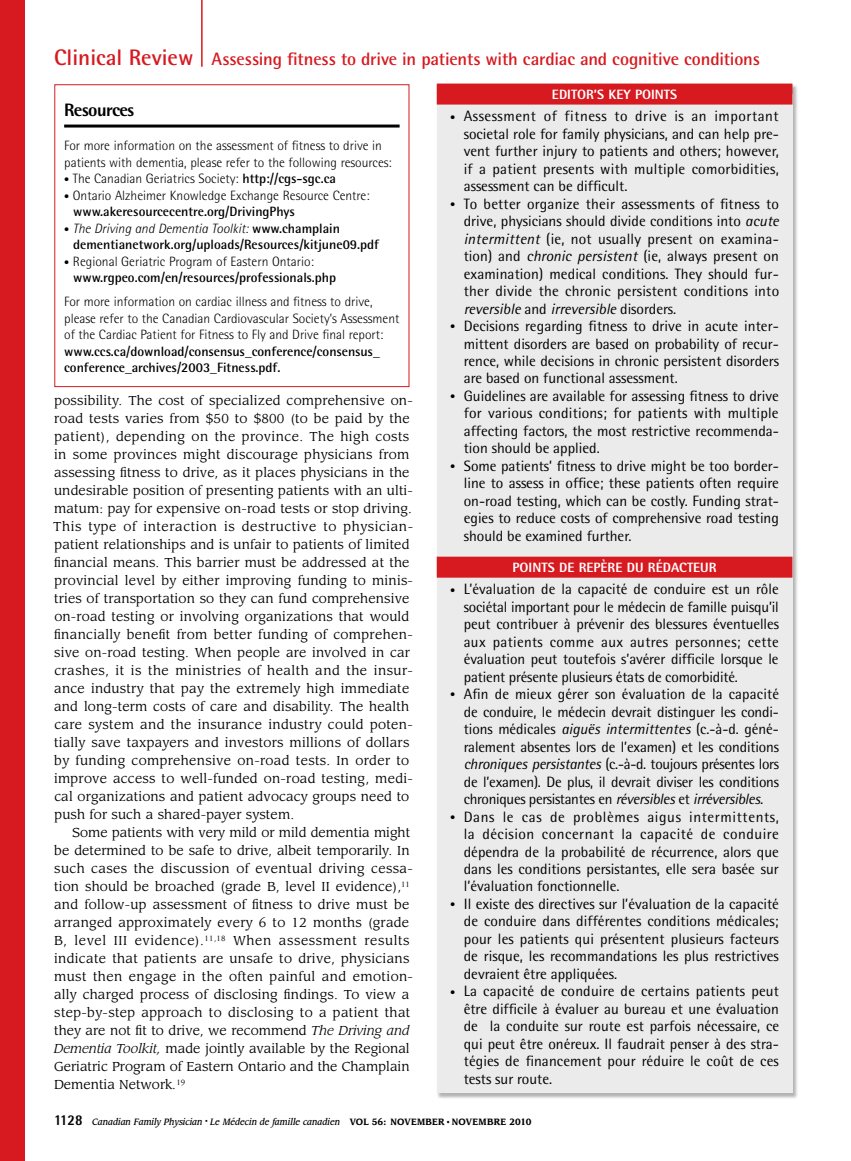
<style>
.page{position:relative;width:851px;height:1161px;background:#fff}
.page>*{position:absolute;margin:0;border:0;box-sizing:border-box;transform-origin:0 0}
.t1{font:700 18px "Rotis Semi Sans Std";letter-spacing:-.01em;color:#d71920}
.t2{font:800 18px "Rotis Semi Sans Std";letter-spacing:-.03em;color:#000}
.t3{font:15px/17.4px "Rotis Semi Sans Std";color:#000;text-align:justify}
.t4{font:300 13.5px/16.5px "Rotis Semi Sans Std";color:#000}
.t5{font:700 13.5px/16.5px "Rotis Semi Sans Std";color:#000}
.t6{font:800 13.5px "Rotis Semi Sans Std";color:#fff}
.t7{font:12.75px/18px "Leawood Std";letter-spacing:.015em;color:#000}
.t8{font:italic 500 9px "Leawood Std";color:#000;scale:.9 1}
.s1{font-size:22.5px}
.s2{font-size:10.5px}
.s3{font-weight:700}
.s4{font-weight:300;font-size:10.5px}
.s5{font-weight:300;font-style:italic}
.s6{font-weight:300}
.s7{font-style:italic}
.s8{font-family:"Rotis Semi Sans Std";font-weight:800;font-style:normal;font-size:15px}
.s9{font-weight:700;font-style:normal}
.s10{font-family:"Times";font-weight:400;font-style:normal}
</style>
<div class="page">
<div style="left:0;top:0;width:24px;height:1161px;background:#d71920"></div>
<hr style="left:201px;top:0;width:1px;height:67px;background:#d71920">
<div style="left:436px;top:83px;width:362px;height:1016px;background:#000;opacity:.3"></div>
<div style="left:436px;top:94px;width:356px;height:1000px;background:#ebebec"></div>
<div style="left:436px;top:84px;width:356px;height:21px;background:#d71920"></div>
<div style="left:436px;top:557px;width:356px;height:21px;background:#d71920"></div>
<hr style="left:64px;top:125px;width:335px;height:3px;background:#000">
<div style="left:54px;top:84px;width:355px;height:303px;border:1px solid #d71920"></div>
<p class="t1" style="left:54px;top:48px;width:707px"><span class="s1">Clinical Review</span> Assessing fitness to drive in patients with cardiac and cognitive conditions</p>
<p class="t2" style="left:64px;top:98px;width:72px">Resources</p>
<p class="t4" style="left:64px;top:137px;width:329px">For more information on the assessment of fitness to drive in patients with dementia, please refer to the following resources:</p>
<p class="t4" style="left:64px;top:170px;width:273px"><span class="s2">•</span> The Canadian Geriatrics Society: <span class="s3">http://cgs-sgc.ca</span></p>
<p class="t4" style="left:73px;top:187px;width:298px;text-indent:-9px"><span class="s2">•</span> Ontario Alzheimer Knowledge Exchange Resource Centre: <span class="s3">www.akeresourcecentre.org/DrivingPhys</span></p>
<p class="t5" style="left:73px;top:220px;width:307px;text-indent:-9px"><span class="s4">•</span> <span class="s5">The Driving and Dementia Toolkit:</span> www.champlain dementianetwork.org/uploads/Resources/kitjune09.pdf</p>
<p class="t5" style="left:73px;top:253px;width:264px;text-indent:-9px"><span class="s4">•</span> <span class="s6">Regional Geriatric Program of Eastern Ontario: </span>www.rgpeo.com/en/resources/professionals.php</p>
<p class="t4" style="left:64px;top:293px;width:337px">For more information on cardiac illness and fitness to drive, please refer to the Canadian Cardiovascular Society’s Assessment of the Cardiac Patient for Fitness to Fly and Drive final report:</p>
<p class="t5" style="left:64px;top:342px;width:317px">www.ccs.ca/download/consensus_conference/consensus_ conference_archives/2003_Fitness.pdf.</p>
<p class="t7" style="left:53px;top:392px;width:361px">possibility. The cost of specialized comprehensive on&shy;road tests varies from $50 to $800 (to be paid by the patient), depending on the province. The high costs in some provinces might discourage physicians from assessing fitness to drive, as it places physicians in the undesirable position of presenting patients with an ulti&shy;matum: pay for expensive on-road tests or stop driving.<br>This type of interaction is destructive to physician&shy;patient relationships and is unfair to patients of limited financial means. This barrier must be addressed at the provincial level by either improving funding to minis&shy;tries of transportation so they can fund comprehensive on-road testing or involving organizations that would financially benefit from better funding of comprehen&shy;sive on-road testing. When people are involved in car crashes, it is the ministries of health and the insur&shy;ance industry that pay the extremely high immediate and long-term costs of care and disability. The health care system and the insurance industry could poten&shy;tially save taxpayers and investors millions of dollars by funding comprehensive on-road tests. In order to improve access to well-funded on-road testing, medi&shy;cal organizations and patient advocacy groups need to push for such a shared-payer system.</p>
<p class="t7" style="left:54px;top:824px;width:360px;text-indent:18px">Some patients with very mild or mild dementia might be determined to be safe to drive, albeit temporarily. In such cases the discussion of eventual driving cessa&shy;tion should be broached (grade B, level II evidence),<sup>11 </sup>and follow-up assessment of fitness to drive must be arranged approximately every 6 to 12 months (grade B, level III evidence).<sup>11,18</sup> When assessment results indicate that patients are unsafe to drive, physicians must then engage in the often painful and emotion&shy;ally charged process of disclosing findings. To view a step-by-step approach to disclosing to a patient that they are not fit to drive, we recommend <span class="s7">The Driving and Dementia Toolkit,</span> made jointly available by the Regional Geriatric Program of Eastern Ontario and the Champlain Dementia Network<span class="s7">.</span><sup>19</sup></p>
<p class="t6" style="left:552px;top:86px;width:127px">EDITOR’S KEY POINTS</p>
<p class="t3" style="left:464px;top:107px;width:317px;text-indent:-14px"><span class="s2">•</span> Assessment of fitness to drive is an important societal role for family physicians, and can help pre&shy;vent further injury to patients and others; however, if a patient presents with multiple comorbidities, assessment can be difficult.</p>
<p class="t3" style="left:463px;top:195px;width:317px;text-indent:-13px"><span class="s2">•</span> To better organize their assessments of fitness to drive, physicians should divide conditions into <span class="s7">acute intermittent</span> (ie, not usually present on examina&shy;tion) and <span class="s7">chronic persistent</span> (ie, always present on examination) medical conditions. They should fur&shy;ther divide the chronic persistent conditions into <span class="s7">reversible</span> and <span class="s7">irreversible</span> disorders.</p>
<p class="t3" style="left:464px;top:317px;width:317px;text-indent:-14px"><span class="s2">•</span> Decisions regarding fitness to drive in acute inter&shy;mittent disorders are based on probability of recur&shy;rence, while decisions in chronic persistent disorders are based on functional assessment.</p>
<p class="t3" style="left:464px;top:387px;width:316px;text-indent:-14px"><span class="s2">•</span> Guidelines are available for assessing fitness to drive for various conditions; for patients with multiple affecting factors, the most restrictive recommenda&shy;tion should be applied.</p>
<p class="t3" style="left:464px;top:457px;width:317px;text-indent:-14px"><span class="s2">•</span> Some patients’ fitness to drive might be too border&shy;line to assess in office; these patients often require on-road testing, which can be costly. Funding strat&shy;egies to reduce costs of comprehensive road testing should be examined further.</p>
<p class="t6" style="left:512px;top:559px;width:205px">POINTS DE REPÈRE DU RÉDACTEUR</p>
<p class="t3" style="left:464px;top:580px;width:317px;text-indent:-14px"><span class="s2">•</span> L’évaluation de la capacité de conduire est un rôle sociétal important pour le médecin de famille puisqu’il peut contribuer à prévenir des blessures éventuelles aux patients comme aux autres personnes; cette évaluation peut toutefois s’avérer difficile lorsque le patient présente plusieurs états de comorbidité.</p>
<p class="t3" style="left:464px;top:685px;width:317px;text-indent:-14px"><span class="s2">•</span> Afin de mieux gérer son évaluation de la capacité de conduire, le médecin devrait distinguer les condi&shy;tions médicales <span class="s7">aiguës intermittentes</span> (c.-à-d. géné&shy;ralement absentes lors de l’examen) et les conditions <span class="s7">chroniques persistantes</span> (c.-à-d. toujours présentes lors de l’examen). De plus, il devrait diviser les conditions chroniques persistantes en <span class="s7">réversibles</span> et <span class="s7">irréversibles.</span></p>
<p class="t3" style="left:464px;top:808px;width:316px;text-indent:-14px"><span class="s2">•</span> Dans le cas de problèmes aigus intermittents, la décision concernant la capacité de conduire dépendra de la probabilité de récurrence, alors que dans les conditions persistantes, elle sera basée sur l’évaluation fonctionnelle.</p>
<p class="t3" style="left:464px;top:895px;width:316px;text-indent:-14px"><span class="s2">•</span> Il existe des directives sur l’évaluation de la capacité de conduire dans différentes conditions médicales; pour les patients qui présentent plusieurs facteurs de risque, les recommandations les plus restrictives devraient être appliquées.</p>
<p class="t3" style="left:464px;top:982px;width:317px;text-indent:-14px"><span class="s2">•</span> La capacité de conduire de certains patients peut être difficile à évaluer au bureau et une évaluation de la conduite sur route est parfois nécessaire, ce qui peut être onéreux. Il faudrait penser à des stra&shy;tégies de financement pour réduire le coût de ces tests sur route.</p>
<p class="t8" style="left:54px;top:1116px;width:532px"><span class="s8">1128</span> Canadian Family Physician <sup>•</sup> Le Médecin de famille canadien <span class="s9">VOL 56: NOVEMBER</span> <span class="s10">•</span> <span class="s9">NOVEMBRE 2010</span></p>
</div>
